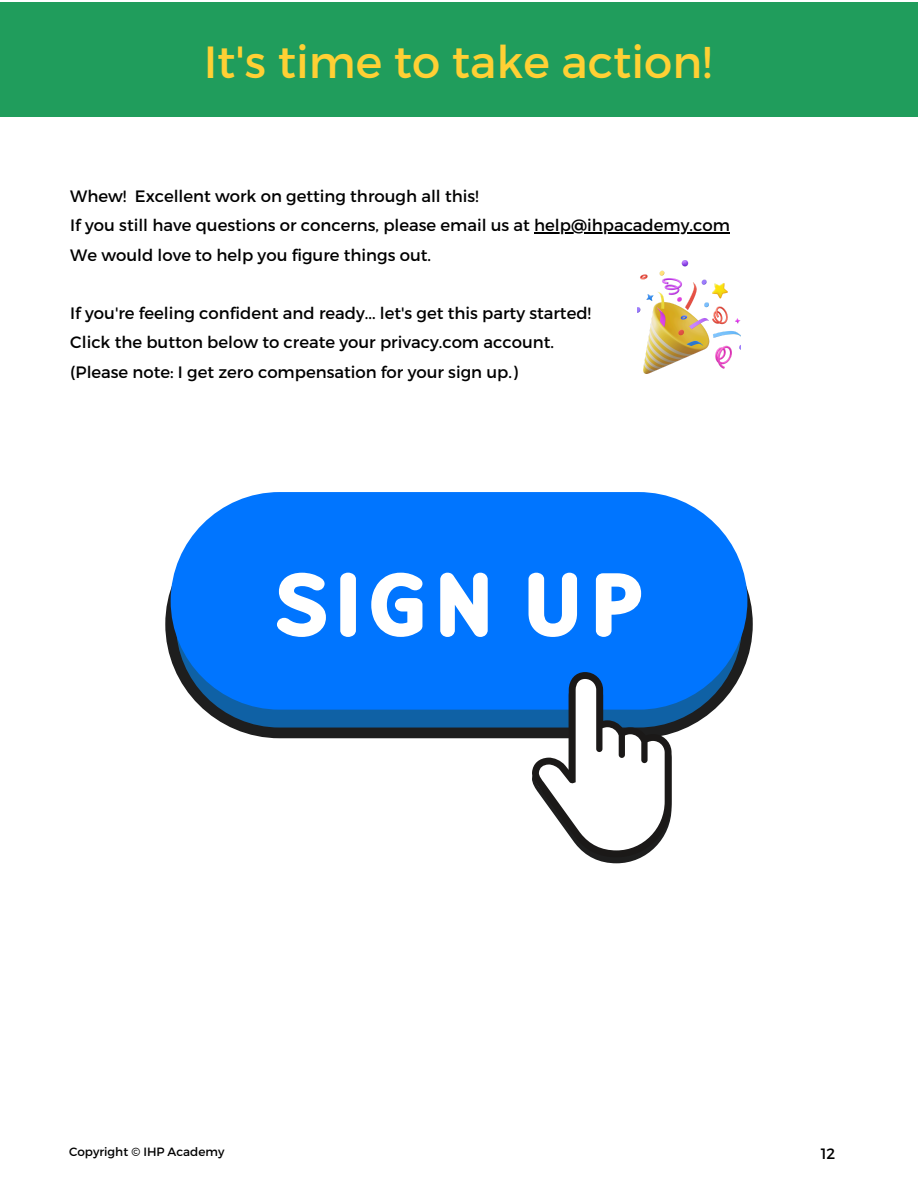
<style>
.page{position:relative;width:918px;height:1188px;background:#fff}
.page>*{position:absolute;margin:0;border:0;box-sizing:border-box;transform-origin:0 0}
.t1{font:45px "Montserrat";color:#ffd034}
.t2{font:16.5px/29.2px "Montserrat";color:#000}
.t3{font:15px "Montserrat";color:#000}
.t4{font:12px "Montserrat";color:#000}
</style>
<div class="page">
<div style="left:0;top:2px;width:918px;height:115px;background:#209d5c"></div>
<svg style="left:165px;top:510px;width:588px;height:228px"></svg>
<div style="left:171px;top:492px;width:576px;height:218px;background:#0075ff;border-radius:109px"></div>
<svg style="left:532px;top:672px;width:140px;height:191px"></svg>
<svg style="left:277px;top:573px;width:49px;height:64px"></svg>
<svg style="left:340px;top:573px;width:16px;height:64px"></svg>
<svg style="left:371px;top:573px;width:51px;height:64px"></svg>
<svg style="left:440px;top:573px;width:48px;height:64px"></svg>
<svg style="left:529px;top:573px;width:48px;height:64px"></svg>
<svg style="left:596px;top:573px;width:45px;height:64px"></svg>
<img style="left:637px;top:261px;width:104px;height:112px">
<hr style="left:534px;top:233px;width:196px;height:1px;background:#000">
<h2 class="t1" style="left:204px;top:32px;width:509px">It's time to take action!</h2>
<p class="t2" style="left:70px;top:181px;width:661px">Whew! Excellent work on getting through all this!<br>If you still have questions or concerns, please email us at help@ihpacademy.com</p>
<p class="t2" style="left:70px;top:239px;width:362px">We would love to help you figure things out.</p>
<p class="t2" style="left:70px;top:298px;width:522px">If you're feeling confident and ready... let's get this party started!<br>Click the button below to create your privacy.com account. (Please note: I get zero compensation for your sign up.)</p>
<p class="t4" style="left:69px;top:1144px;width:157px">Copyright © IHP Academy</p>
<h2 class="t3" style="left:821px;top:1144px;width:16px">12</h2>
</div>
